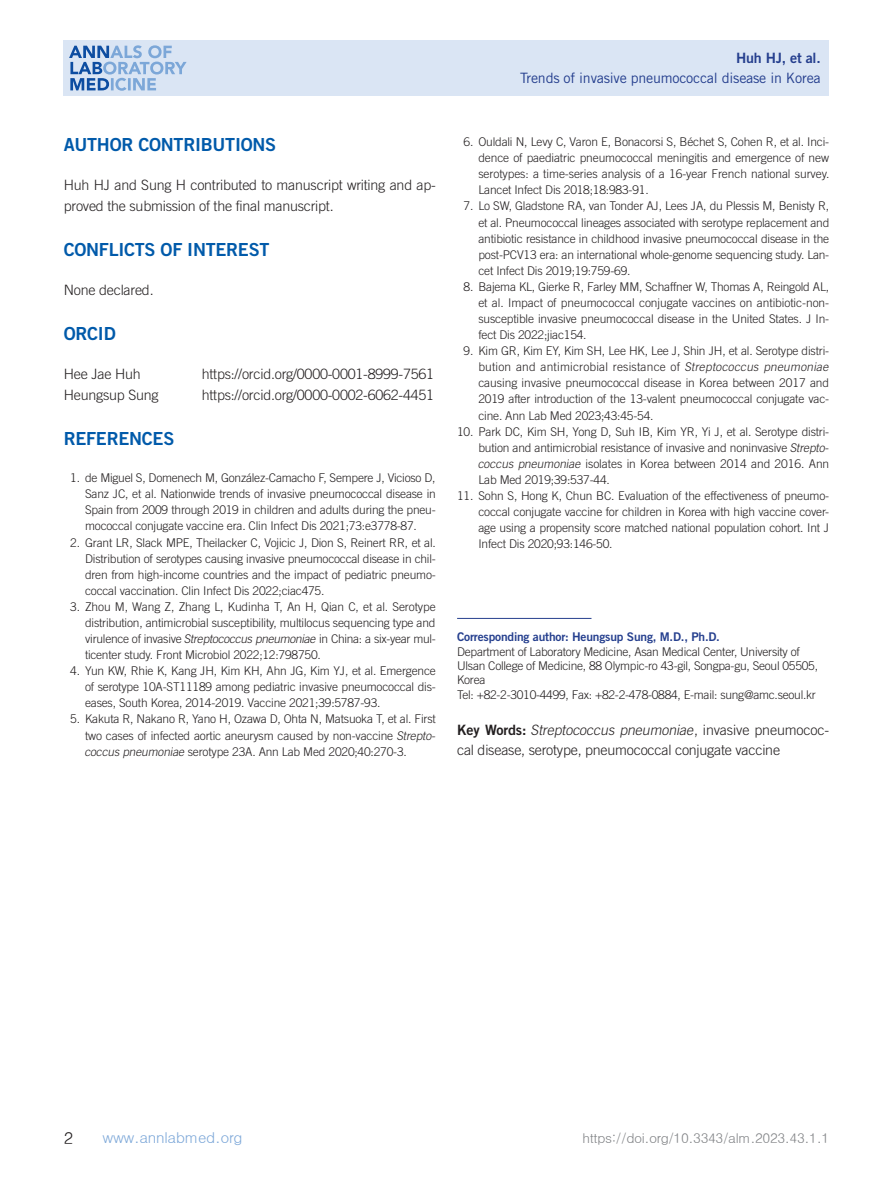
<style>
.page{position:relative;width:893px;height:1191px;background:#fff}
.page>*{position:absolute;margin:0;border:0;box-sizing:border-box;transform-origin:0 0}
.본문대제목{font:18px "Trade Gothic LT Std Bd 2";letter-spacing:-.015em;color:#015aaa}
.URL{font:16.5px "Dotum";color:#231f20}
.URL-2{font:15px "Dotum";letter-spacing:-.02em;color:#7ca7d8}
.본문_0{font:300 14.25px/21px "Trade Gothic LT Std";letter-spacing:-.015em;color:#231f20}
.초록{font:300 14.25px/19.5px "Trade Gothic LT Std";letter-spacing:-.015em;color:#231f20}
.하시라제목{font:14.25px "Trade Gothic LT Std";letter-spacing:-.015em;color:#253f8e}
.하시라이름{font:14.25px "Trade Gothic LT Std Bd 2";letter-spacing:-.015em;color:#253f8e}
.t1{font:13.5px "Dotum";letter-spacing:-.03em;color:#808285}
.참고문헌_1{font:300 12px/16px "Trade Gothic LT Std";letter-spacing:-.015em;color:#231f20;text-align:justify}
.참고문헌_2{font:300 12px/16px "Trade Gothic LT Std";letter-spacing:-.015em;color:#231f20}
.교신저자{font:300 12px/14.4px "Trade Gothic LT Std";letter-spacing:-.02em;color:#231f20}
.교신저자-2{font:12px "Trade Gothic LT Std Bd 2";letter-spacing:-.015em;color:#253f8e}
.s1{font-style:italic}
.s2{font-family:"Trade Gothic LT Std Bd 2";font-weight:400}
</style>
<div class="page">
<div style="left:64px;top:40px;width:765px;height:56px;background:#dae5f4"></div>
<svg style="left:69px;top:45px;width:118px;height:46px"></svg>
<hr style="left:457px;top:618px;width:134px;height:1px;background:#253f8e">
<p class="본문대제목" style="left:64px;top:133px;width:214px">AUTHOR CONTRIBUTIONS</p>
<p class="본문_0" style="left:64px;top:174px;width:374px">Huh HJ and Sung H contributed to manuscript writing and ap&shy;proved the submission of the final manuscript.</p>
<p class="본문대제목" style="left:64px;top:238px;width:207px">CONFLICTS OF INTEREST</p>
<p class="본문_0" style="left:64px;top:279px;width:91px">None declared.</p>
<p class="본문대제목" style="left:64px;top:322px;width:53px">ORCID</p>
<p class="본문_0" style="left:64px;top:363px;width:79px">Hee Jae Huh</p>
<p class="본문_0" style="left:202px;top:363px;width:234px">https://orcid.org/0000-0001-8999-7561</p>
<p class="본문_0" style="left:64px;top:384px;width:96px">Heungsup Sung</p>
<p class="본문_0" style="left:202px;top:384px;width:234px">https://orcid.org/0000-0002-6062-4451</p>
<p class="본문대제목" style="left:64px;top:427px;width:112px">REFERENCES</p>
<p class="참고문헌_1" style="left:85px;top:470px;width:352px;text-indent:-15px">1. de Miguel S, Domenech M, González-Camacho F, Sempere J, Vicioso D, Sanz JC, et al. Nationwide trends of invasive pneumococcal disease in Spain from 2009 through 2019 in children and adults during the pneu&shy;mococcal conjugate vaccine era. Clin Infect Dis 2021;73:e3778-87.</p>
<p class="참고문헌_1" style="left:85px;top:534px;width:352px;text-indent:-15px">2. Grant LR, Slack MPE, Theilacker C, Vojicic J, Dion S, Reinert RR, et al.<br>Distribution of serotypes causing invasive pneumococcal disease in chil&shy;dren from high-income countries and the impact of pediatric pneumo&shy;coccal vaccination. Clin Infect Dis 2022;ciac475.</p>
<p class="참고문헌_1" style="left:85px;top:598px;width:352px;text-indent:-15px">3. Zhou M, Wang Z, Zhang L, Kudinha T, An H, Qian C, et al. Serotype distribution, antimicrobial susceptibility, multilocus sequencing type and virulence of invasive <span class="s1">Streptococcuspneumoniae</span> in China: a six-year mul&shy;ticenter study. Front Microbiol 2022;12:798750.</p>
<p class="참고문헌_1" style="left:85px;top:663px;width:352px;text-indent:-15px">4. Yun KW, Rhie K, Kang JH, Kim KH, Ahn JG, Kim YJ, et al. Emergence of serotype 10A-ST11189 among pediatric invasive pneumococcal dis&shy;eases, South Korea, 2014-2019. Vaccine 2021;39:5787-93.</p>
<p class="참고문헌_1" style="left:84px;top:711px;width:355px;text-align:left;text-indent:-14px">5. Kakuta R, Nakano R, Yano H, Ozawa D, Ohta N, Matsuoka T, et al. First two cases of infected aortic aneurysm caused by non-vaccine <span class="s1">Strepto&shy;coccus pneumoniae</span> serotype 23A. Ann Lab Med 2020;40:270-3.</p>
<p class="하시라이름" style="left:736px;top:49px;width:86px">Huh HJ, et al.</p>
<p class="하시라제목" style="left:520px;top:69px;width:302px">Trends of invasive pneumococcal disease in Korea</p>
<p class="참고문헌_1" style="left:478px;top:134px;width:352px;text-indent:-15px">6. Ouldali N, Levy C, Varon E, Bonacorsi S, Béchet S, Cohen R, et al. Inci&shy;dence of paediatric pneumococcal meningitis and emergence of new serotypes: a time-series analysis of a 16-year French national survey.<br>Lancet Infect Dis 2018;18:983-91.</p>
<p class="참고문헌_1" style="left:478px;top:198px;width:352px;text-indent:-15px">7. Lo SW, Gladstone RA, van Tonder AJ, Lees JA, du Plessis M, Benisty R, et al. Pneumococcal lineages associated with serotype replacement and antibiotic resistance in childhood invasive pneumococcal disease in the post-PCV13 era: an international whole-genome sequencing study. Lan&shy;cet Infect Dis 2019;19:759-69.</p>
<p class="참고문헌_1" style="left:478px;top:278px;width:352px;text-indent:-15px">8. Bajema KL, Gierke R, Farley MM, Schaffner W, Thomas A, Reingold AL, et al. Impact of pneumococcal conjugate vaccines on antibiotic-non&shy;susceptible invasive pneumococcal disease in the United States. J In&shy;fect Dis 2022;jiac154.</p>
<p class="참고문헌_1" style="left:478px;top:343px;width:354px;text-align:left;text-indent:-15px">9. Kim GR, Kim EY, Kim SH, Lee HK, Lee J, Shin JH, et al. Serotype distri&shy;bution and antimicrobial resistance of <span class="s1">Streptococcus pneumoniae </span>causing invasive pneumococcal disease in Korea between 2017 and 2019 after introduction of the 13-valent pneumococcal conjugate vac&shy;cine. Ann Lab Med 2023;43:45-54.</p>
<p class="참고문헌_2" style="left:478px;top:423px;width:355px;text-indent:-21px">10. Park DC, Kim SH, Yong D, Suh IB, Kim YR, Yi J, et al. Serotype distri&shy;bution and antimicrobial resistance of invasive and noninvasive <span class="s1">Strepto&shy;coccus pneumoniae</span> isolates in Korea between 2014 and 2016. Ann Lab Med 2019;39:537-44.</p>
<p class="참고문헌_2" style="left:478px;top:487px;width:352px;text-align:justify;text-indent:-21px">11. Sohn S, Hong K, Chun BC. Evaluation of the effectiveness of pneumo&shy;coccal conjugate vaccine for children in Korea with high vaccine cover&shy;age using a propensity score matched national population cohort. Int J Infect Dis 2020;93:146-50.</p>
<p class="교신저자-2" style="left:457px;top:629px;width:264px">Corresponding author: Heungsup Sung, M.D., Ph.D.</p>
<p class="교신저자" style="left:457px;top:644px;width:362px">Department of Laboratory Medicine, Asan Medical Center, University of<br>Ulsan College of Medicine, 88 Olympic-ro 43-gil, Songpa-gu, Seoul 05505,<br>Korea</p>
<p class="교신저자" style="left:457px;top:687px;width:360px">Tel: +82-2-3010-4499, Fax: +82-2-478-0884, E-mail: sung@amc.seoul.kr</p>
<p class="초록" style="left:457px;top:720px;width:374px"><span class="s2">Key Words:</span> <span class="s1">Streptococcus pneumoniae</span>, invasive pneumococ&shy;cal disease, serotype, pneumococcal conjugate vaccine</p>
<p class="URL" style="left:64px;top:1129px;width:11px">2</p>
<p class="URL-2" style="left:102px;top:1130px;width:142px">www.annlabmed.org</p>
<p class="t1" style="left:583px;top:1131px;width:248px">https://doi.org/10.3343/alm.2023.43.1.1</p>
</div>
